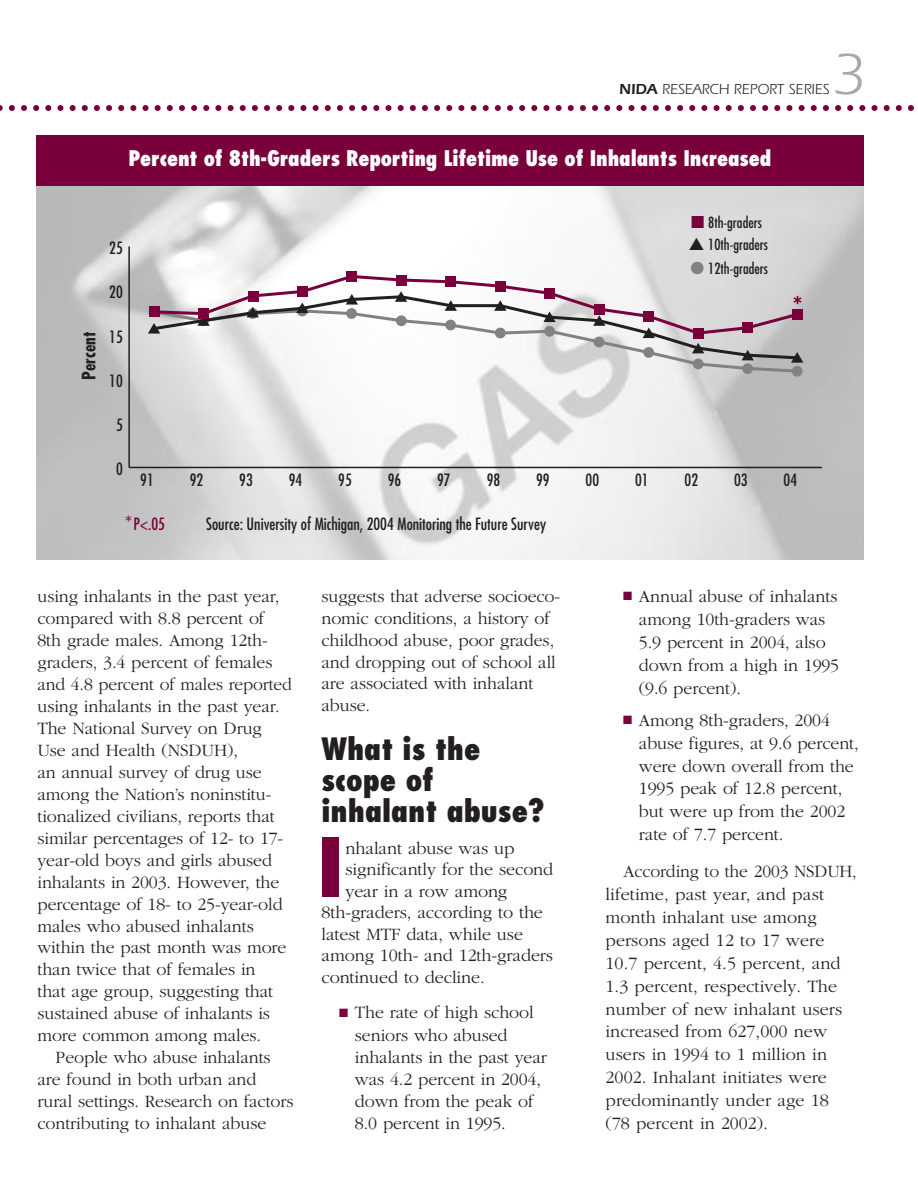
<style>
.page{position:relative;width:918px;height:1188px;background:#fff}
.page>*{position:absolute;margin:0;border:0;box-sizing:border-box;transform-origin:0 0}
.t1{font:800 condensed 78.9px "Futura";color:#7a003c}
.t2{font:60px "Itc Eras";color:#a7a9ac}
.t3{font:800 condensed 30px/30.9px "Futura";color:#231f20}
.t4{font:700 condensed 24px "Futura";color:#7a003c}
.t5{font:800 condensed 21px "Futura";letter-spacing:-.005em;color:#fff}
.t6{font:300 18px/21.9px "Garamond";letter-spacing:-.005em;color:#231f20}
.t7{font:700 condensed 18px "Futura";color:#231f20}
.t8{font:17.4px "Zapf Dingbats";color:#7a003c}
.t9{font:17.4px "Zapf Dingbats";color:#808285}
.t10{font:condensed 16.5px "Futura";color:#231f20}
.t11{font:condensed 16.5px "Futura";color:#7a003c}
.t12{font:condensed 15px/23.1px "Futura";color:#231f20}
.t13{font:15px "Itc Eras";color:#231f20}
.s1{font-weight:600}
.s2{font-size:19.5px}
.s3{color:#7a003c}
</style>
<div class="page">
<svg style="left:0;top:105px;width:914px;height:6px"></svg>
<img style="left:36px;top:185px;width:828px;height:374px">
<div style="left:36px;top:135px;width:828px;height:50px;background:#7a003c"></div>
<div style="left:792px;top:366px;width:11px;height:11px;background:#808285;border-radius:50%"></div>
<hr style="left:129px;top:467px;width:693px;height:1px;background:#231f20">
<hr style="left:128px;top:246px;width:2px;height:221px;background:#231f20">
<svg style="left:148px;top:273px;width:655px;height:101px"></svg>
<div style="left:792px;top:309px;width:10px;height:11px;background:#7a003c"></div>
<div style="left:743px;top:323px;width:10px;height:10px;background:#7a003c"></div>
<div style="left:693px;top:328px;width:10px;height:10px;background:#7a003c"></div>
<div style="left:644px;top:311px;width:10px;height:10px;background:#7a003c"></div>
<div style="left:594px;top:304px;width:10px;height:11px;background:#7a003c"></div>
<div style="left:545px;top:288px;width:10px;height:10px;background:#7a003c"></div>
<div style="left:495px;top:281px;width:10px;height:11px;background:#7a003c"></div>
<div style="left:446px;top:277px;width:10px;height:10px;background:#7a003c"></div>
<div style="left:396px;top:275px;width:10px;height:10px;background:#7a003c"></div>
<div style="left:347px;top:271px;width:10px;height:11px;background:#7a003c"></div>
<div style="left:297px;top:286px;width:11px;height:11px;background:#7a003c"></div>
<div style="left:248px;top:291px;width:10px;height:10px;background:#7a003c"></div>
<div style="left:198px;top:308px;width:11px;height:11px;background:#7a003c"></div>
<div style="left:149px;top:307px;width:10px;height:10px;background:#7a003c"></div>
<svg style="left:690px;top:238px;width:14px;height:12px"></svg>
<h2 class="t2" style="left:832px;top:54px;width:35px">3</h2>
<p class="t13" style="left:619px;top:84px;width:212px"><span class="s1">NIDA</span> RESEARCH REPORT SERIES</p>
<p class="t5" style="left:129px;top:149px;width:644px">Percent of 8th-Graders Reporting Lifetime Use of Inhalants Increased</p>
<p class="t7" style="left:81px;top:380px;width:50px;rotate:-90deg">Percent</p>
<p class="t10" style="left:109px;top:240px;width:15px">25</p>
<p class="t10" style="left:109px;top:285px;width:15px">20</p>
<p class="t10" style="left:109px;top:329px;width:15px">15</p>
<p class="t10" style="left:109px;top:373px;width:15px">10</p>
<p class="t10" style="left:116px;top:417px;width:8px">5</p>
<p class="t10" style="left:116px;top:462px;width:8px">0</p>
<p class="t12" style="left:708px;top:212px;width:61px">8th-graders<br>10th-graders<br>12th-graders</p>
<p class="t8" style="left:691px;top:213px;width:15px">■</p>
<p class="t9" style="left:691px;top:259px;width:15px">●</p>
<h3 class="t4" style="left:793px;top:295px;width:11px">*</h3>
<p class="t10" style="left:140px;top:473px;width:15px">91</p>
<p class="t10" style="left:190px;top:473px;width:15px">92</p>
<p class="t10" style="left:239px;top:473px;width:15px">93</p>
<p class="t10" style="left:289px;top:473px;width:15px">94</p>
<p class="t10" style="left:338px;top:473px;width:15px">95</p>
<p class="t10" style="left:388px;top:473px;width:15px">96</p>
<p class="t10" style="left:437px;top:473px;width:15px">97</p>
<p class="t10" style="left:487px;top:473px;width:15px">98</p>
<p class="t10" style="left:536px;top:473px;width:15px">99</p>
<p class="t10" style="left:586px;top:473px;width:15px">00</p>
<p class="t10" style="left:635px;top:473px;width:15px">01</p>
<p class="t10" style="left:685px;top:473px;width:15px">02</p>
<p class="t10" style="left:734px;top:473px;width:15px">03</p>
<p class="t10" style="left:784px;top:473px;width:15px">04</p>
<p class="t11" style="left:125px;top:517px;width:41px"><span class="s2">*</span>P&lt;.05</p>
<p class="t10" style="left:206px;top:517px;width:342px">Source: University of Michigan, 2004 Monitoring the Future Survey</p>
<p class="t6" style="left:38px;top:587px;width:256px">using inhalants in the past year, compared with 8.8 percent of<br>8th grade males. Among 12th&shy;graders, 3.4 percent of females and 4.8 percent of males reported using inhalants in the past year.<br>The National Survey on Drug<br>Use and Health (NSDUH),<br>an annual survey of drug use among the Nation’s noninstitu&shy;tionalized civilians, reports that similar percentages of 12- to 17- year-old boys and girls abused inhalants in 2003. However, the percentage of 18- to 25-year-old males who abused inhalants within the past month was more than twice that of females in<br>that age group, suggesting that sustained abuse of inhalants is more common among males.</p>
<p class="t6" style="left:38px;top:1048px;width:258px;text-indent:18px">People who abuse inhalants are found in both urban and rural settings. Research on factors contributing to inhalant abuse</p>
<p class="t6" style="left:321px;top:587px;width:240px">suggests that adverse socioeco&shy;nomic conditions, a history of childhood abuse, poor grades, and dropping out of school all are associated with inhalant abuse.</p>
<h3 class="t3" style="left:321px;top:736px;width:224px">What is the scope of inhalant abuse?</h3>
<h1 class="t1" style="left:318px;top:834px;width:27px">I</h1>
<p class="t6" style="left:345px;top:839px;width:171px">nhalant abuse was up</p>
<p class="t6" style="left:345px;top:860px;width:209px">significantly for the second</p>
<p class="t6" style="left:345px;top:882px;width:163px">year in a row among</p>
<p class="t6" style="left:322px;top:903px;width:223px">8th-graders, according to the</p>
<p class="t6" style="left:322px;top:925px;width:203px">latest MTF data, while use</p>
<p class="t6" style="left:322px;top:946px;width:233px">among 10th- and 12th-graders</p>
<p class="t6" style="left:322px;top:968px;width:165px">continued to decline.</p>
<p class="t6" style="left:355px;top:1003px;width:193px;text-indent:-16px"><span class="s3">■</span> The rate of high school seniors who abused inhalants in the past year was 4.2 percent in 2004, down from the peak of<br>8.0 percent in 1995.</p>
<p class="t6" style="left:639px;top:586px;width:202px;line-height:23px;text-indent:-16px"><span class="s3">■</span> Annual abuse of inhalants among 10th-graders was<br>5.9 percent in 2004, also down from a high in 1995 (9.6 percent).</p>
<p class="t6" style="left:639px;top:710px;width:221px;line-height:23px;text-indent:-16px"><span class="s3">■</span> Among 8th-graders, 2004 abuse figures, at 9.6 percent, were down overall from the<br>1995 peak of 12.8 percent, but were up from the 2002 rate of 7.7 percent.</p>
<p class="t6" style="left:606px;top:861px;width:253px;line-height:23px;text-indent:18px">According to the 2003 NSDUH, lifetime, past year, and past month inhalant use among persons aged 12 to 17 were<br>10.7 percent, 4.5 percent, and<br>1.3 percent, respectively. The number of new inhalant users increased from 627,000 new users in 1994 to 1 million in<br>2002. Inhalant initiates were predominantly under age 18 (78 percent in 2002).</p>
</div>
